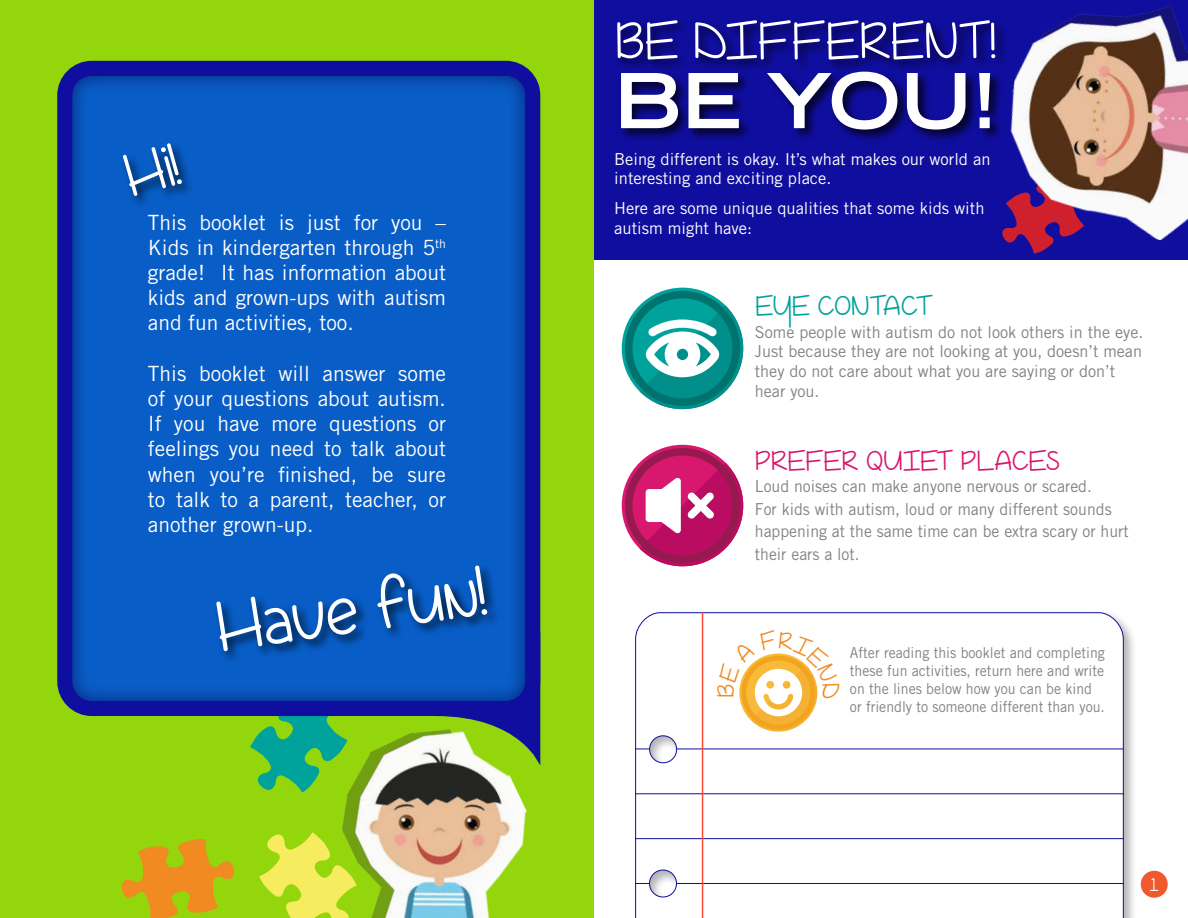
<style>
.page{position:relative;width:1188px;height:918px;background:#fff}
.page>*{position:absolute;margin:0;border:0;box-sizing:border-box;transform-origin:0 0}
.t1{font:27px "Coffee At Midnight Demo";letter-spacing:-.025em;color:#d8176f}
.t2{font:27px "Coffee At Midnight Demo";letter-spacing:-.01em;color:#00a29c}
.t3{font:21px/25.2px "Trade Gothic LT Std";color:#fff;text-align:justify}
.t4{font:18px "Coffee At Midnight Demo";color:#fff}
.t5{font:16.5px/22.5px "Trade Gothic LT Std";color:#808285;scale:.96 1}
.t6{font:16.5px/19.8px "Trade Gothic LT Std";color:#808285}
.t7{font:16.5px/19.8px "Trade Gothic LT Std";color:#fff}
.t8{font:15px/18px "Trade Gothic LT Std";color:#808285;scale:.94 1}
</style>
<div class="page">
<div style="left:594px;top:0;width:594px;height:260px;background:#100e9f"></div>
<svg style="left:1030px;top:245px;width:21px;height:9px"></svg>
<div style="left:0;top:0;width:594px;height:918px;background:#93d60c"></div>
<svg style="left:259px;top:834px;width:37px;height:84px"></svg>
<div style="left:57px;top:61px;width:483px;height:655px;background:#100e9f;border-radius:34px"></div>
<div style="left:71px;top:75px;width:455px;height:628px;background:#000;opacity:.75"></div>
<div style="left:632px;top:610px;width:505px;height:308px;background:#000;opacity:.3"></div>
<svg style="left:635px;top:612px;width:489px;height:306px"></svg>
<div style="left:1141px;top:871px;width:27px;height:27px;background:#f0592e;border-radius:50%"></div>
<div style="left:121px;top:141px;width:74px;height:68px;background:#000;opacity:.75"></div>
<div style="left:214px;top:563px;width:286px;height:101px;background:#085dc6"></div>
<svg style="left:216px;top:566px;width:324px;height:224px"></svg>
<img style="left:296px;top:702px;width:245px;height:216px">
<svg style="left:622px;top:288px;width:121px;height:121px"></svg>
<div style="left:625px;top:291px;width:115px;height:115px;border:8px solid #00736e;border-radius:50%"></div>
<svg style="left:640px;top:305px;width:104px;height:105px"></svg>
<svg style="left:622px;top:445px;width:121px;height:121px"></svg>
<div style="left:625px;top:448px;width:115px;height:115px;border:8px solid #961a4f;border-radius:50%"></div>
<svg style="left:640px;top:463px;width:104px;height:104px"></svg>
<img style="left:1002px;top:4px;width:186px;height:241px">
<svg style="left:122px;top:839px;width:112px;height:79px"></svg>
<hr style="left:677px;top:749px;width:447px;height:1px;background:#100e9f">
<svg style="left:635px;top:749px;width:15px;height:1px"></svg>
<svg style="left:635px;top:883px;width:15px;height:1px"></svg>
<hr style="left:635px;top:793px;width:489px;height:1px;background:#100e9f">
<hr style="left:635px;top:838px;width:489px;height:1px;background:#100e9f">
<hr style="left:677px;top:883px;width:447px;height:1px;background:#100e9f">
<div style="left:614px;top:18px;width:394px;height:125px;background:#000;opacity:.75"></div>
<svg style="left:621px;top:72px;width:369px;height:58px"></svg>
<svg style="left:617px;top:20px;width:378px;height:40px"></svg>
<hr style="left:702px;top:612px;width:1px;height:306px;background:#ff4933">
<svg style="left:121px;top:143px;width:61px;height:54px;background:#064fa9"></svg>
<svg style="left:717px;top:630px;width:123px;height:103px"></svg>
<p class="t3" style="left:148px;top:209px;width:300px">This booklet is just for you – Kids in kindergarten through 5<sup>th </sup>grade! It has information about kids and grown-ups with autism and fun activities, too.</p>
<p class="t3" style="left:148px;top:361px;width:300px">This booklet will answer some of your questions about autism.<br>If you have more questions or feelings you need to talk about when you’re finished, be sure to talk to a parent, teacher, or another grown-up.</p>
<p class="t7" style="left:614px;top:149px;width:378px">Being different is okay. It’s what makes our world an interesting and exciting place.</p>
<p class="t7" style="left:614px;top:198px;width:372px">Here are some unique qualities that some kids with autism might have:</p>
<p class="t2" style="left:755px;top:288px;width:180px">EYE CONTACT</p>
<p class="t6" style="left:755px;top:322px;width:390px">Some people with autism do not look others in the eye.<br>Just because they are not looking at you, doesn’t mean they do not care about what you are saying or don’t hear you.</p>
<p class="t1" style="left:755px;top:443px;width:307px">PREFER QUIET PLACES</p>
<p class="t5" style="left:755px;top:475px;width:391px">Loud noises can make anyone nervous or scared.<br>For kids with autism, loud or many different sounds happening at the same time can be extra scary or hurt their ears a lot.</p>
<p class="t8" style="left:850px;top:644px;width:273px">After reading this booklet and completing these fun activities, return here and write on the lines below how you can be kind or friendly to someone different than you.</p>
<p class="t4" style="left:1150px;top:873px;width:10px">1</p>
</div>
